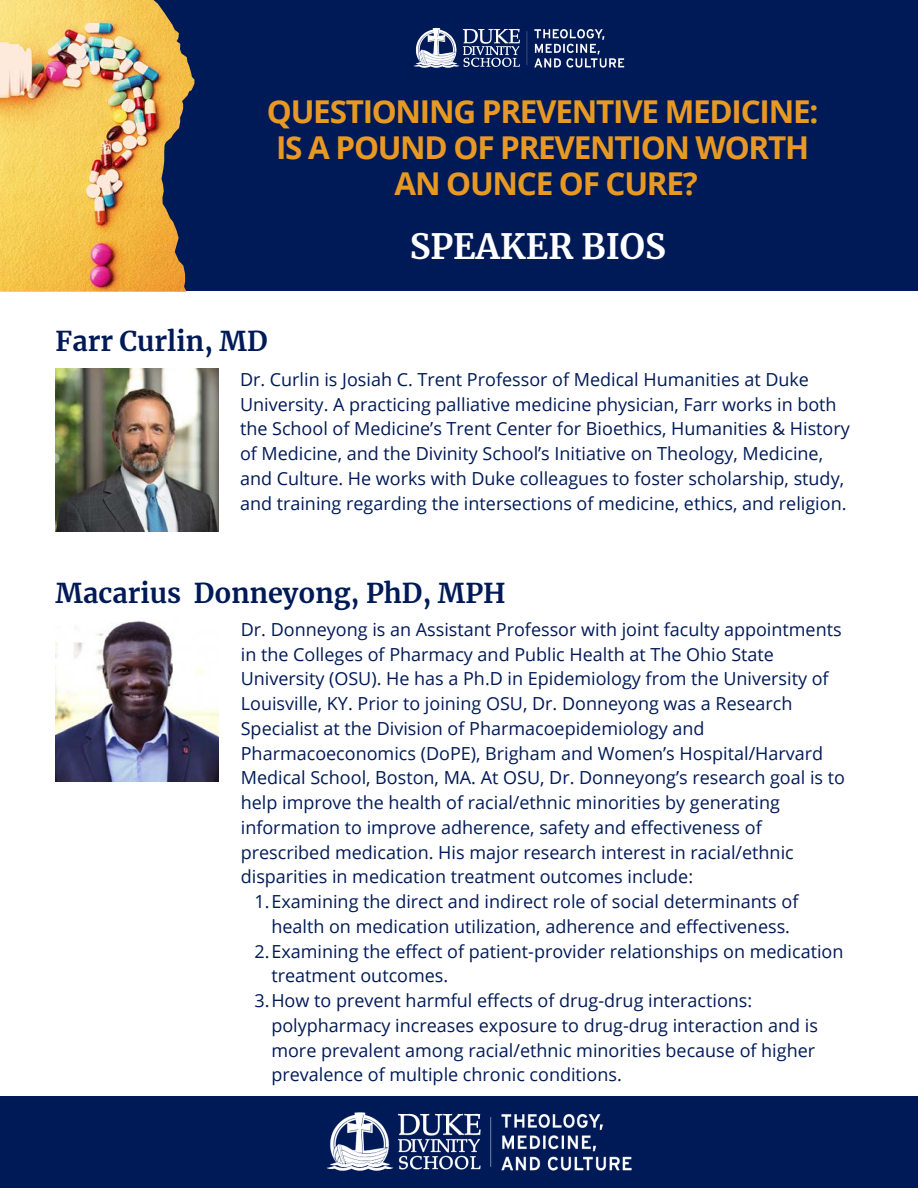
<style>
.page{position:relative;width:918px;height:1188px;background:#fff}
.page>*{position:absolute;margin:0;border:0;box-sizing:border-box;transform-origin:0 0}
.t1{font:700 34.5px "Merriweather";color:#fff}
.t2{font:700 31.5px "Open Sans";letter-spacing:-.04em;color:#e89923}
.t3{font:700 27px "Merriweather";color:#001a57}
.t4{font:18px/24.8px "Open Sans";color:#001a57}
</style>
<div class="page">
<div style="left:0;top:1096px;width:918px;height:92px;background:#001a57"></div>
<div style="left:121px;top:0;width:797px;height:296px;background:#001a57"></div>
<div style="left:0;top:292px;width:918px;height:804px;background:#fff"></div>
<img style="left:326px;top:1112px;width:306px;height:59px">
<img style="left:56px;top:368px;width:162px;height:163px">
<img style="left:56px;top:621px;width:163px;height:160px">
<img style="left:0;top:0;width:195px;height:292px">
<img style="left:414px;top:27px;width:211px;height:41px">
<p class="t2" style="left:267px;top:89px;width:553px">QUESTIONING PREVENTIVE MEDICINE:</p>
<p class="t2" style="left:276px;top:125px;width:535px">IS A POUND OF PREVENTION WORTH</p>
<p class="t2" style="left:395px;top:161px;width:305px">AN OUNCE OF CURE?</p>
<p class="t1" style="left:410px;top:225px;width:258px">SPEAKER BIOS</p>
<p class="t3" style="left:56px;top:325px;width:214px">Farr Curlin, MD</p>
<p class="t4" style="left:240px;top:366px;width:611px">Dr. Curlin is Josiah C. Trent Professor of Medical Humanities at Duke University. A practicing palliative medicine physician, Farr works in both the School of Medicine’s Trent Center for Bioethics, Humanities &amp; History of Medicine, and the Divinity School’s Initiative on Theology, Medicine, and Culture. He works with Duke colleagues to foster scholarship, study, and training regarding the intersections of medicine, ethics, and religion.</p>
<p class="t3" style="left:56px;top:577px;width:452px">Macarius Donneyong, PhD, MPH</p>
<p class="t4" style="left:241px;top:616px;width:606px">Dr. Donneyong is an Assistant Professor with joint faculty appointments in the Colleges of Pharmacy and Public Health at The Ohio State University (OSU). He has a Ph.D in Epidemiology from the University of Louisville, KY. Prior to joining OSU, Dr. Donneyong was a Research Specialist at the Division of Pharmacoepidemiology and Pharmacoeconomics (DoPE), Brigham and Women’s Hospital/Harvard Medical School, Boston, MA. At OSU, Dr. Donneyong’s research goal is to help improve the health of racial/ethnic minorities by generating information to improve adherence, safety and effectiveness of prescribed medication. His major research interest in racial/ethnic disparities in medication treatment outcomes include:</p>
<p class="t4" style="left:255px;top:889px;width:545px;text-align:center">1.Examining the direct and indirect role of social determinants of health on medication utilization, adherence and effectiveness.</p>
<p class="t4" style="left:271px;top:938px;width:574px;text-indent:-17px">2.Examining the effect of patient-provider relationships on medication treatment outcomes.</p>
<p class="t4" style="left:271px;top:988px;width:548px;text-indent:-17px">3.How to prevent harmful effects of drug-drug interactions: polypharmacy increases exposure to drug-drug interaction and is more prevalent among racial/ethnic minorities because of higher prevalence of multiple chronic conditions.</p>
</div>
